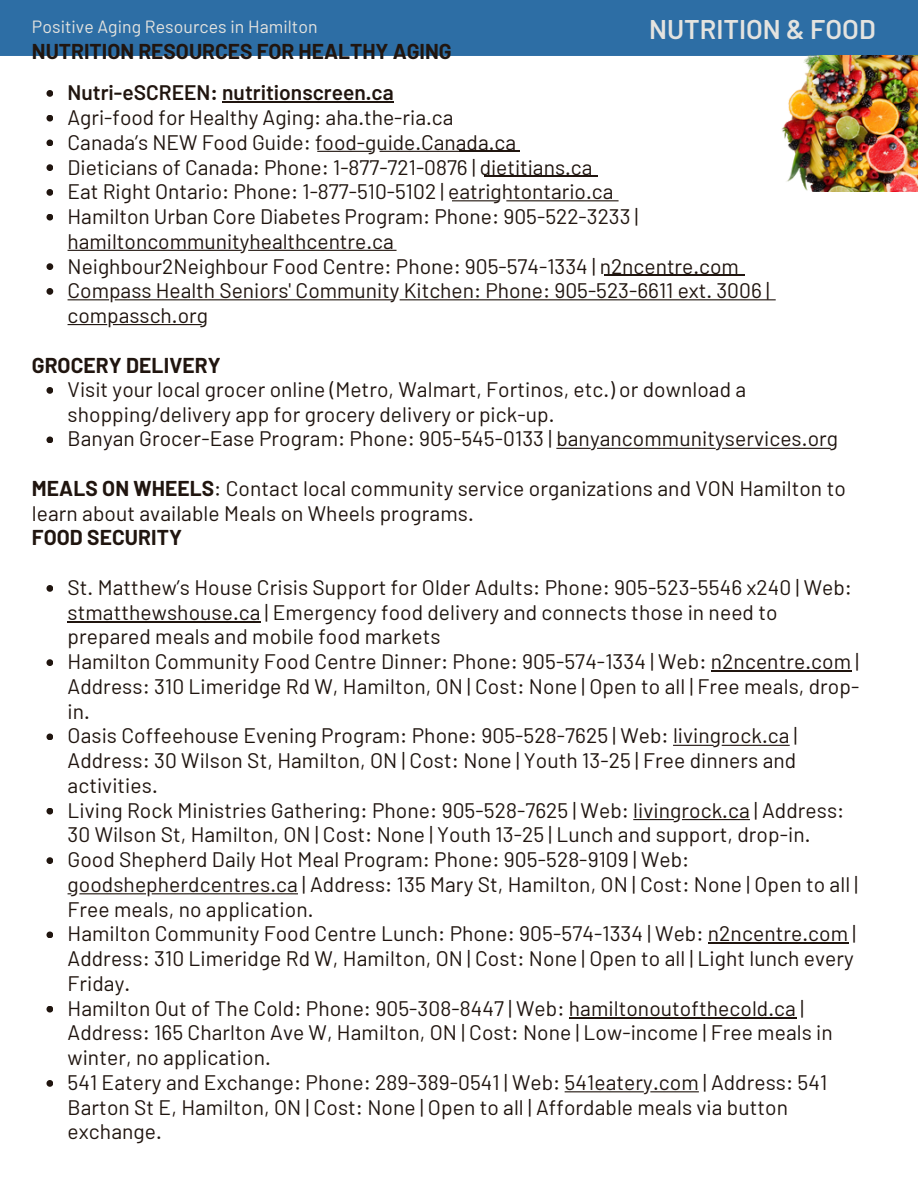
<style>
.page{position:relative;width:918px;height:1188px;background:#fff}
.page>*{position:absolute;margin:0;border:0;box-sizing:border-box;transform-origin:0 0}
.t1{font:600 27px "Barlow";color:#e4e3df}
.t2{font:21px/24.8px "Barlow";letter-spacing:.005em;color:#20150f}
.t3{font:700 21px "Barlow";color:#20150f}
.t4{font:17.7px "Barlow";letter-spacing:.005em;color:#e4e3df}
.s1{font-weight:600}
.s2{font-weight:700}
</style>
<div class="page">
<div style="left:0;top:0;width:918px;height:55px;background:#2d6ea5"></div>
<img style="left:714px;top:55px;width:204px;height:137px">
<svg style="left:46px;top:90px;width:7px;height:7px"></svg>
<svg style="left:46px;top:115px;width:7px;height:7px"></svg>
<svg style="left:46px;top:140px;width:7px;height:6px"></svg>
<svg style="left:46px;top:164px;width:7px;height:7px"></svg>
<svg style="left:46px;top:189px;width:7px;height:7px"></svg>
<svg style="left:46px;top:214px;width:7px;height:7px"></svg>
<svg style="left:46px;top:387px;width:7px;height:7px"></svg>
<svg style="left:46px;top:437px;width:7px;height:6px"></svg>
<svg style="left:46px;top:585px;width:7px;height:7px"></svg>
<svg style="left:46px;top:659px;width:7px;height:7px"></svg>
<svg style="left:46px;top:734px;width:7px;height:6px"></svg>
<svg style="left:46px;top:808px;width:7px;height:7px"></svg>
<svg style="left:46px;top:857px;width:7px;height:7px"></svg>
<svg style="left:46px;top:932px;width:7px;height:6px"></svg>
<svg style="left:46px;top:1006px;width:7px;height:7px"></svg>
<svg style="left:46px;top:1080px;width:7px;height:7px"></svg>
<svg style="left:68px;top:893px;width:230px;height:1px"></svg>
<hr style="left:68px;top:621px;width:193px;height:1px;background:#20150f">
<svg style="left:68px;top:324px;width:134px;height:1px"></svg>
<svg style="left:68px;top:250px;width:329px;height:1px"></svg>
<svg style="left:46px;top:263px;width:7px;height:7px"></svg>
<hr style="left:222px;top:101px;width:172px;height:1px;background:#20150f">
<svg style="left:317px;top:151px;width:142px;height:1px"></svg>
<hr style="left:459px;top:151px;width:61px;height:1px;background:#20150f">
<hr style="left:484px;top:176px;width:113px;height:1px;background:#20150f">
<svg style="left:452px;top:200px;width:167px;height:1px"></svg>
<svg style="left:556px;top:448px;width:275px;height:1px"></svg>
<svg style="left:565px;top:1091px;width:134px;height:1px"></svg>
<hr style="left:569px;top:1017px;width:227px;height:1px;background:#20150f">
<hr style="left:604px;top:275px;width:141px;height:1px;background:#20150f">
<svg style="left:46px;top:288px;width:7px;height:7px"></svg>
<svg style="left:68px;top:299px;width:708px;height:1px"></svg>
<svg style="left:633px;top:819px;width:117px;height:1px"></svg>
<svg style="left:673px;top:745px;width:117px;height:1px"></svg>
<hr style="left:708px;top:943px;width:140px;height:1px;background:#20150f">
<hr style="left:711px;top:671px;width:140px;height:1px;background:#20150f">
<h1 class="t4" style="left:32px;top:15px;width:287px">Positive Aging Resources in Hamilton</h1>
<p class="t1" style="left:649px;top:12px;width:228px">NUTRITION &amp; FOOD</p>
<p class="t3" style="left:32px;top:38px;width:421px">NUTRITION RESOURCES FOR HEALTHY AGING</p>
<p class="t2" style="left:68px;top:80px;width:703px"><span class="s1">Nutri-eSCREEN: nutritionscreen.ca<br></span>Agri-food for Healthy Aging: aha.the-ria.ca<br>Canada’s NEW Food Guide: food-guide.Canada.ca<br>Dieticians of Canada: Phone: 1-877-721-0876 | dietitians.ca<br>Eat Right Ontario: Phone: 1-877-510-5102 | eatrightontario.ca<br>Hamilton Urban Core Diabetes Program: Phone: 905-522-3233 | hamiltoncommunityhealthcentre.ca<br>Neighbour2Neighbour Food Centre: Phone: 905-574-1334 | n2ncentre.com Compass Health Seniors' Community Kitchen: Phone: 905-523-6611 ext. 3006 | compassch.org</p>
<p class="t3" style="left:32px;top:352px;width:190px">GROCERY DELIVERY</p>
<h3 class="t2" style="left:68px;top:376px;width:772px">Visit your local grocer online (Metro, Walmart, Fortinos, etc.) or download a shopping/delivery app for grocery delivery or pick-up.<br>Banyan Grocer-Ease Program: Phone: 905-545-0133 | banyancommunityservices.org</h3>
<h2 class="t2" style="left:32px;top:475px;width:815px"><span class="s2">MEALS ON WHEELS</span>: Contact local community service organizations and VON Hamilton to learn about available Meals on Wheels programs.<br><span class="s2">FOOD SECURITY</span></h2>
<h3 class="t2" style="left:68px;top:574px;width:793px">St. Matthew’s House Crisis Support for Older Adults: Phone: 905-523-5546 x240 | Web: stmatthewshouse.ca | Emergency food delivery and connects those in need to prepared meals and mobile food markets<br>Hamilton Community Food Centre Dinner: Phone: 905-574-1334 | Web: n2ncentre.com | Address: 310 Limeridge Rd W, Hamilton, ON | Cost: None | Open to all | Free meals, drop&shy;in.<br>Oasis Coffeehouse Evening Program: Phone: 905-528-7625 | Web: livingrock.ca | Address: 30 Wilson St, Hamilton, ON | Cost: None | Youth 13-25 | Free dinners and activities.<br>Living Rock Ministries Gathering: Phone: 905-528-7625 | Web: livingrock.ca | Address:<br>30 Wilson St, Hamilton, ON | Cost: None | Youth 13-25 | Lunch and support, drop-in.<br>Good Shepherd Daily Hot Meal Program: Phone: 905-528-9109 | Web: goodshepherdcentres.ca | Address: 135 Mary St, Hamilton, ON | Cost: None | Open to all | Free meals, no application.<br>Hamilton Community Food Centre Lunch: Phone: 905-574-1334 | Web: n2ncentre.com | Address: 310 Limeridge Rd W, Hamilton, ON | Cost: None | Open to all | Light lunch every Friday.<br>Hamilton Out of The Cold: Phone: 905-308-8447 | Web: hamiltonoutofthecold.ca | Address: 165 Charlton Ave W, Hamilton, ON | Cost: None | Low-income | Free meals in winter, no application.<br>541 Eatery and Exchange: Phone: 289-389-0541 | Web: 541eatery.com | Address: 541<br>Barton St E, Hamilton, ON | Cost: None | Open to all | Affordable meals via button exchange.</h3>
</div>
